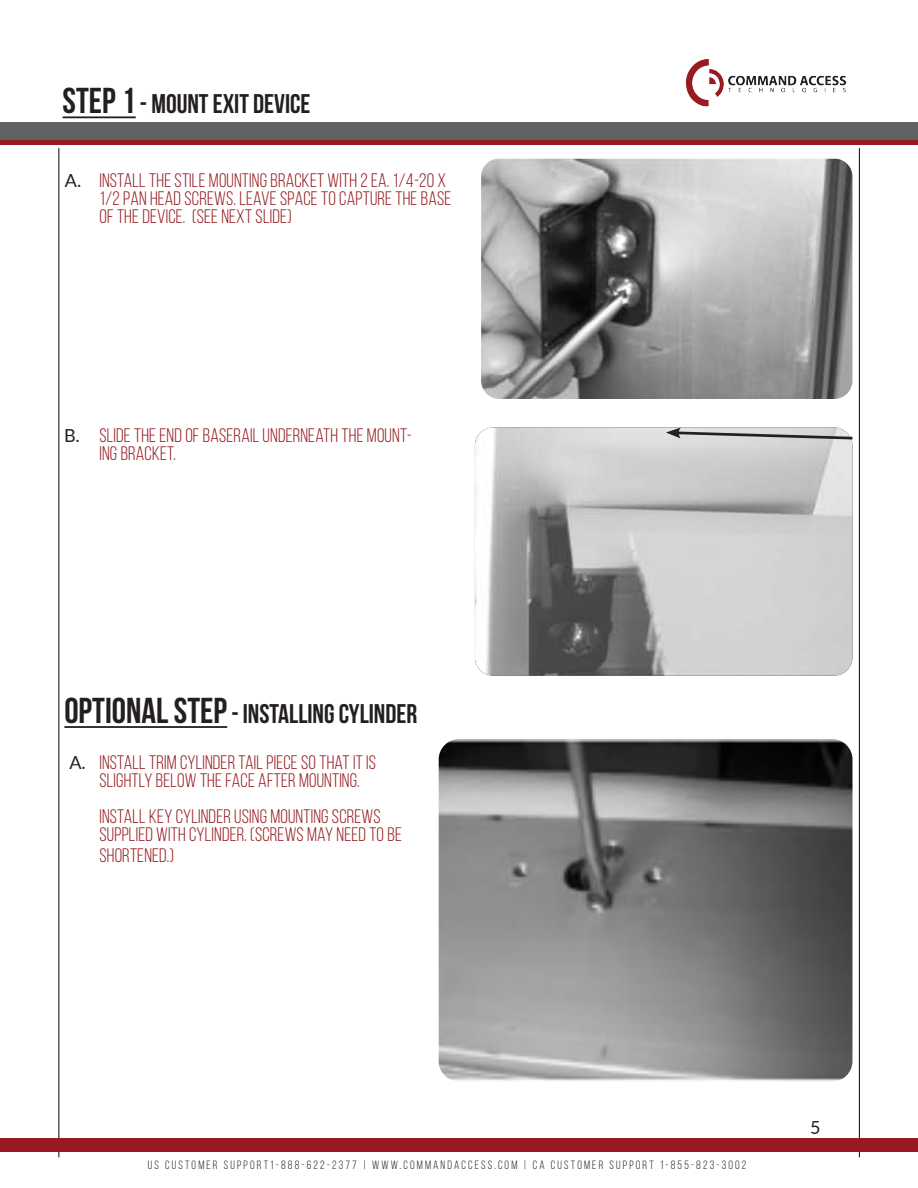
<style>
.page{position:relative;width:918px;height:1188px;background:#fff}
.page>*{position:absolute;margin:0;border:0;box-sizing:border-box;transform-origin:0 0}
.t1{font:700 27px "Bebas Neue";color:#231f20}
.t2{font:19.5px/18px "Bebas Neue";letter-spacing:.01em;color:#961a20}
.t3{font:18px "Lato";color:#231f20}
.t4{font:12px "Bebas Neue";letter-spacing:.18em;color:#231f20}
.s1{font-size:36px}
</style>
<div class="page">
<hr style="left:58px;top:148px;width:1px;height:1009px;background:#231f20">
<hr style="left:859px;top:148px;width:1px;height:1009px;background:#231f20">
<img style="left:481px;top:159px;width:371px;height:240px">
<hr style="left:63px;top:116px;width:73px;height:2px;background:#231f20">
<img style="left:475px;top:428px;width:377px;height:248px">
<svg style="left:666px;top:428px;width:187px;height:13px;background:#b3b2b3"></svg>
<hr style="left:64px;top:726px;width:163px;height:2px;background:#231f20">
<img style="left:439px;top:739px;width:413px;height:342px">
<div style="left:0;top:1138px;width:918px;height:14px;background:#961a20"></div>
<img style="left:686px;top:59px;width:160px;height:48px">
<div style="left:0;top:123px;width:918px;height:17px;background:#626263"></div>
<div style="left:0;top:140px;width:918px;height:5px;background:#961a20"></div>
<p class="t1" style="left:63px;top:89px;width:249px"><span class="s1">STEP 1</span> - MOUNT EXIT DEVICE</p>
<p class="t3" style="left:65px;top:168px;width:18px">A.</p>
<p class="t2" style="left:99px;top:172px;width:353px">INSTALL THE STILE MOUNTING BRACKET WITH 2 EA. 1/4-20 X<br>1/2 PAN HEAD SCREWS. LEAVE SPACE TO CAPTURE THE BASE<br>OF THE DEVICE. (SEE NEXT SLIDE)</p>
<p class="t3" style="left:64px;top:423px;width:17px">B.</p>
<p class="t2" style="left:99px;top:426px;width:314px">SLIDE THE END OF BASERAIL UNDERNEATH THE MOUNT-<br>ING BRACKET.</p>
<p class="t1" style="left:64px;top:699px;width:354px"><span class="s1">OPTIONAL STEP</span> - INSTALLING CYLINDER</p>
<p class="t3" style="left:69px;top:749px;width:18px">A.</p>
<p class="t2" style="left:99px;top:753px;width:278px">INSTALL TRIM CYLINDER TAIL PIECE SO THAT IT IS<br>SLIGHTLY BELOW THE FACE AFTER MOUNTING.</p>
<p class="t2" style="left:99px;top:807px;width:304px">INSTALL KEY CYLINDER USING MOUNTING SCREWS<br>SUPPLIED WITH CYLINDER. (SCREWS MAY NEED TO BE</p>
<p class="t2" style="left:99px;top:847px;width:76px">SHORTENED.)</p>
<p class="t4" style="left:148px;top:1158px;width:600px">US CUSTOMER SUPPORT1-888-622-2377 | WWW.COMMANDACCESS.COM | CA CUSTOMER SUPPORT 1-855-823-3002</p>
<p class="t3" style="left:810px;top:1115px;width:12px">5</p>
</div>
